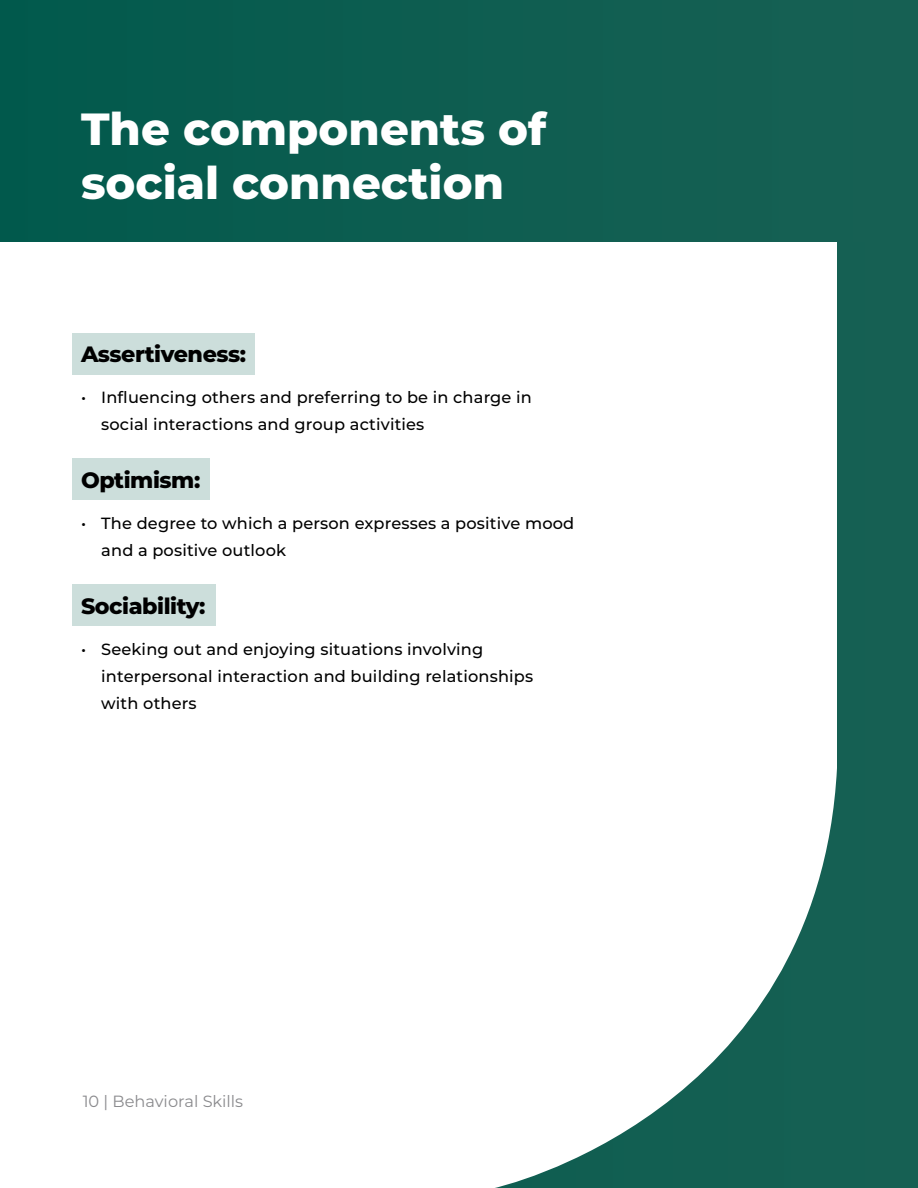
<style>
.page{position:relative;width:918px;height:1188px;background:#166053}
.page>*{position:absolute;margin:0;border:0;box-sizing:border-box;transform-origin:0 0}
.t1{font:800 45px/54px "Montserrat";color:#fff}
.t2{font:800 22.2px "Montserrat";letter-spacing:-.02em;color:#000}
.t3{font:500 16.2px/27px "Montserrat";letter-spacing:.01em;color:#000}
.t4{font:16.2px "Montserrat";color:#8a8a8d}
</style>
<div class="page">
<div style="left:0;top:242px;width:837px;height:946px;background:#fff"></div>
<div style="left:0;top:0;width:918px;height:242px;background:#0e5d50"></div>
<div style="left:72px;top:333px;width:183px;height:41px;background:#ccdedb"></div>
<div style="left:72px;top:459px;width:138px;height:41px;background:#ccdedb"></div>
<div style="left:72px;top:585px;width:144px;height:41px;background:#ccdedb"></div>
<h1 class="t1" style="left:81px;top:99px;width:467px">The components of social connection</h1>
<h2 class="t2" style="left:81px;top:338px;width:167px">Assertiveness:</h2>
<p class="t3" style="left:101px;top:383px;width:432px;text-indent:-20px">• Influencing others and preferring to be in charge in social interactions and group activities</p>
<h2 class="t2" style="left:81px;top:464px;width:121px">Optimism:</h2>
<p class="t3" style="left:101px;top:509px;width:475px;text-indent:-20px">• The degree to which a person expresses a positive mood and a positive outlook</p>
<h2 class="t2" style="left:81px;top:590px;width:126px">Sociability:</h2>
<p class="t3" style="left:101px;top:635px;width:433px;text-indent:-20px">• Seeking out and enjoying situations involving interpersonal interaction and building relationships with others</p>
<p class="t4" style="left:83px;top:1090px;width:162px">10 | Behavioral Skills</p>
</div>
